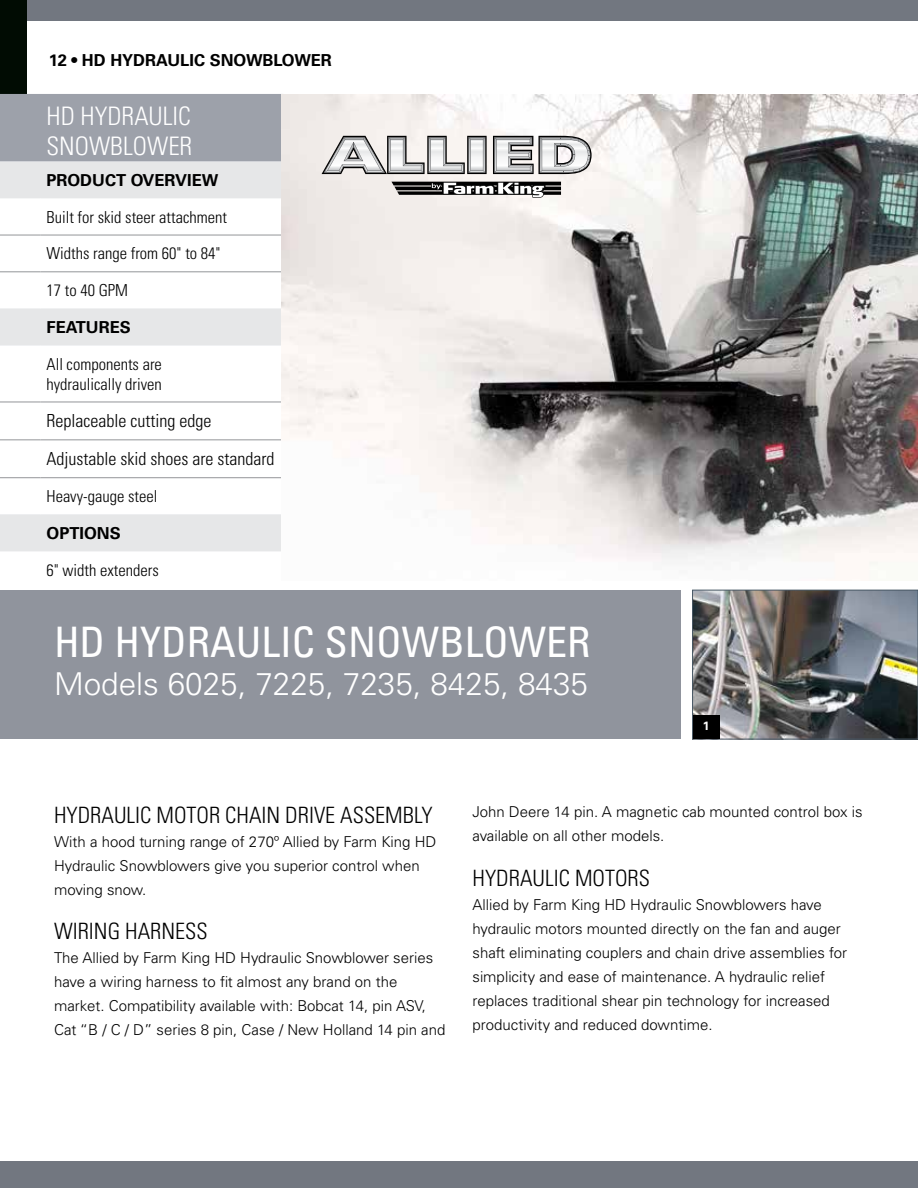
<style>
.page{position:relative;width:918px;height:1188px;background:#fff}
.page>*{position:absolute;margin:0;border:0;box-sizing:border-box;transform-origin:0 0}
.t1{font:condensed 42px "Univers LT Std";color:#fff}
.t2{font:300 31.5px "Univers LT Std";color:#fff}
.t3{font:300 condensed 25.5px/30.6px "Univers LT Std";color:#fff}
.t4{font:300 condensed 22.5px "Univers LT Std";color:#000}
.t5{font:300 condensed 18px/37.8px "Univers LT Std";color:#000}
.t6{font:300 condensed 16.5px/19.8px "Univers LT Std";color:#000}
.t7{font:700 16.5px "Univers LT Std";color:#000}
.t8{font:300 15px/24px "Univers LT Std";color:#000}
.t9{font:700 12px "Univers LT Std";color:#fff}
</style>
<div class="page">
<div style="left:0;top:0;width:918px;height:20px;background:#727780"></div>
<div style="left:0;top:0;width:27px;height:94px;background:#010c03"></div>
<img style="left:694px;top:592px;width:222px;height:145px">
<div style="left:692px;top:590px;width:226px;height:149px;border:1px solid #485865"></div>
<div style="left:0;top:94px;width:282px;height:67px;background:#9da1aa"></div>
<div style="left:0;top:161px;width:282px;height:37px;background:#e6e7e8"></div>
<svg style="left:0;top:198px;width:282px;height:354px"></svg>
<hr style="left:0;top:235px;width:40px;height:1px;background:#939598">
<hr style="left:40px;top:235px;width:244px;height:1px;background:#939598">
<hr style="left:0;top:272px;width:40px;height:1px;background:#939598">
<hr style="left:40px;top:272px;width:244px;height:1px;background:#939598">
<hr style="left:0;top:402px;width:40px;height:1px;background:#939598">
<hr style="left:40px;top:402px;width:244px;height:1px;background:#939598">
<hr style="left:0;top:440px;width:40px;height:1px;background:#939598">
<hr style="left:40px;top:440px;width:244px;height:1px;background:#939598">
<hr style="left:0;top:477px;width:40px;height:1px;background:#939598">
<hr style="left:40px;top:477px;width:244px;height:1px;background:#939598">
<img style="left:282px;top:94px;width:636px;height:471px">
<div style="left:0;top:590px;width:680px;height:149px;background:#90949d"></div>
<div style="left:693px;top:716px;width:27px;height:23px;background:#000"></div>
<svg style="left:322px;top:136px;width:165px;height:38px"></svg>
<svg style="left:493px;top:136px;width:99px;height:38px"></svg>
<svg style="left:391px;top:182px;width:170px;height:16px"></svg>
<div style="left:0;top:1161px;width:918px;height:27px;background:#727780"></div>
<p class="t7" style="left:49px;top:51px;width:285px">12 • HD HYDRAULIC SNOWBLOWER</p>
<h3 class="t3" style="left:46px;top:101px;width:147px">HD HYDRAULIC<br>SNOWBLOWER</h3>
<p class="t7" style="left:46px;top:170px;width:173px">PRODUCT OVERVIEW</p>
<p class="t6" style="left:46px;top:207px;width:182px">Built for skid steer attachment</p>
<p class="t6" style="left:46px;top:244px;width:176px">Widths range from 60" to 84"</p>
<p class="t6" style="left:46px;top:280px;width:83px">17 to 40 GPM</p>
<p class="t7" style="left:46px;top:317px;width:86px">FEATURES</p>
<p class="t6" style="left:46px;top:354px;width:117px">All components are hydraulically driven</p>
<p class="t5" style="left:46px;top:402px;width:229px">Replaceable cutting edge<br>Adjustable skid shoes are standard</p>
<p class="t6" style="left:46px;top:486px;width:112px">Heavy-gauge steel</p>
<p class="t7" style="left:46px;top:523px;width:76px">OPTIONS</p>
<p class="t6" style="left:46px;top:560px;width:114px">6" width extenders</p>
<h1 class="t1" style="left:54px;top:616px;width:538px">HD HYDRAULIC SNOWBLOWER</h1>
<h2 class="t2" style="left:54px;top:665px;width:536px">Models 6025, 7225, 7235, 8425, 8435</h2>
<p class="t9" style="left:703px;top:719px;width:8px">1</p>
<h3 class="t4" style="left:54px;top:801px;width:380px">HYDRAULIC MOTOR CHAIN DRIVE ASSEMBLY</h3>
<p class="t8" style="left:54px;top:830px;width:384px">With a hood turning range of 270º Allied by Farm King HD<br>Hydraulic Snowblowers give you superior control when moving snow.</p>
<h3 class="t4" style="left:54px;top:918px;width:155px">WIRING HARNESS</h3>
<p class="t8" style="left:54px;top:946px;width:393px">The Allied by Farm King HD Hydraulic Snowblower series have a wiring harness to fit almost any brand on the market. Compatibility available with: Bobcat 14, pin ASV, Cat “B / C / D” series 8 pin, Case / New Holland 14 pin and</p>
<p class="t8" style="left:472px;top:800px;width:392px">John Deere 14 pin. A magnetic cab mounted control box is available on all other models.</p>
<h3 class="t4" style="left:472px;top:864px;width:179px">HYDRAULIC MOTORS</h3>
<p class="t8" style="left:472px;top:892px;width:376px">Allied by Farm King HD Hydraulic Snowblowers have hydraulic motors mounted directly on the fan and auger shaft eliminating couplers and chain drive assemblies for simplicity and ease of maintenance. A hydraulic relief replaces traditional shear pin technology for increased productivity and reduced downtime.</p>
</div>
